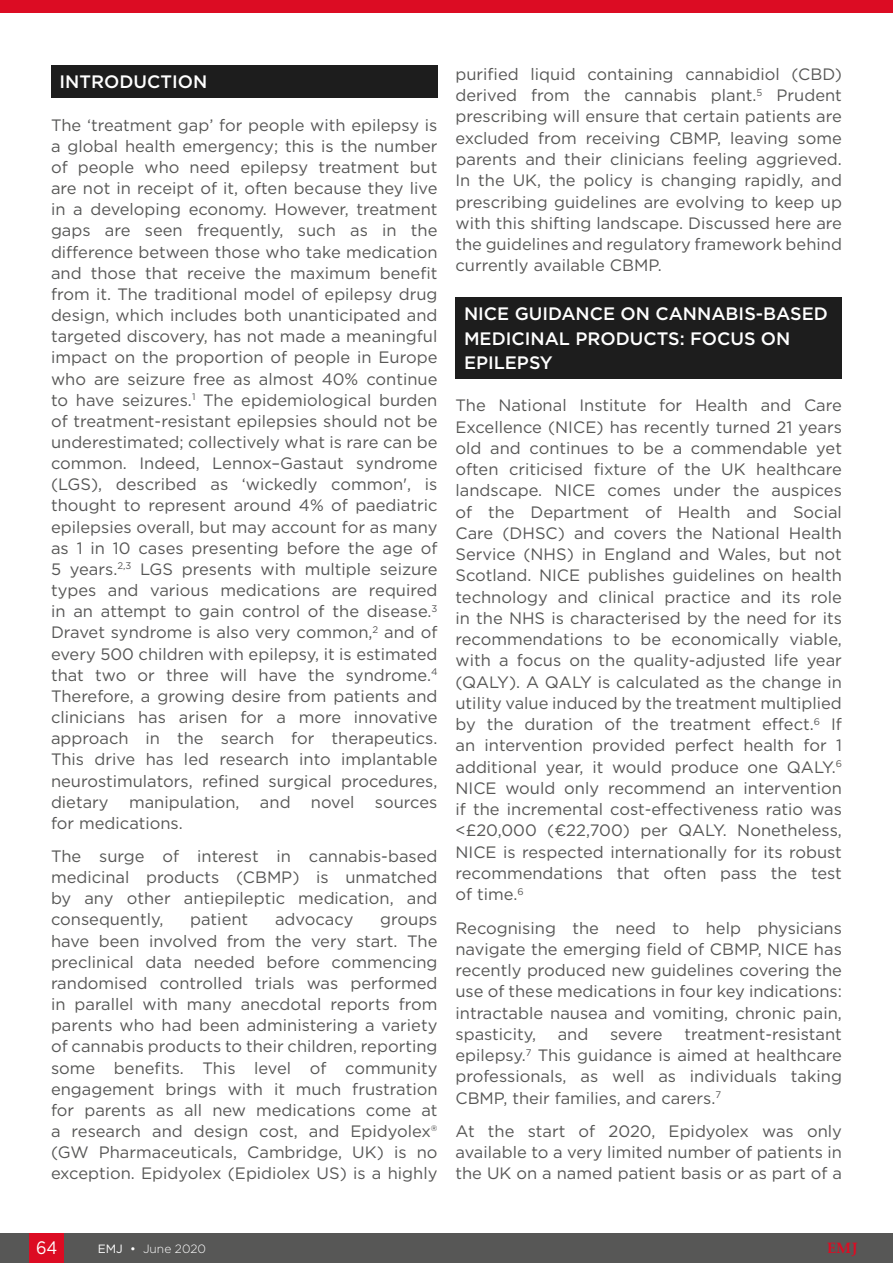
<style>
.page{position:relative;width:893px;height:1263px;background:#fff}
.page>*{position:absolute;margin:0;border:0;box-sizing:border-box;transform-origin:0 0}
.H1__Heading_1{font:500 18px/24.3px "Gotham";color:#fff}
.t1{font:18px "Gotham";color:#fff;scale:.9 1}
.H1b__Symposium_Titl{font:16.5px/21.1px "Gotham";color:#575756;text-align:justify}
.t2{font:700 15px "Palatino Linotype";color:#dc0c23}
.t3{font:300 12px "Gotham";color:#fff}
.s1{font-weight:400}
</style>
<div class="page">
<div style="left:0;top:1233px;width:893px;height:30px;background:#575756"></div>
<div style="left:30px;top:1233px;width:34px;height:30px;background:#dc0c23"></div>
<div style="left:0;top:0;width:893px;height:13px;background:#dc0c23"></div>
<div style="left:51px;top:65px;width:386px;height:33px;background:#1d1d1d"></div>
<div style="left:455px;top:297px;width:387px;height:82px;background:#1d1d1d"></div>
<p class="H1__Heading_1" style="left:60px;top:69px;width:149px">INTRODUCTION</p>
<p class="H1b__Symposium_Titl" style="left:51px;top:114px;width:388px">The ‘treatment gap’ for people with epilepsy is a global health emergency; this is the number of people who need epilepsy treatment but are not in receipt of it, often because they live in a developing economy. However, treatment gaps are seen frequently, such as in the difference between those who take medication and those that receive the maximum benefit from it. The traditional model of epilepsy drug design, which includes both unanticipated and targeted discovery, has not made a meaningful impact on the proportion of people in Europe who are seizure free as almost 40% continue to have seizures.<sup>1</sup> The epidemiological burden of treatment-resistant epilepsies should not be underestimated; collectively what is rare can be common. Indeed, Lennox–Gastaut syndrome (LGS), described as ‘wickedly common', is thought to represent around 4% of paediatric epilepsies overall, but may account for as many as 1 in 10 cases presenting before the age of 5 years.<sup>2,3</sup> LGS presents with multiple seizure types and various medications are required in an attempt to gain control of the disease.<sup>3<br></sup>Dravet syndrome is also very common,<sup>2</sup> and of every 500 children with epilepsy, it is estimated that two or three will have the syndrome.<sup>4<br></sup>Therefore, a growing desire from patients and clinicians has arisen for a more innovative approach in the search for therapeutics.<br>This drive has led research into implantable neurostimulators, refined surgical procedures, dietary manipulation, and novel sources for medications.</p>
<p class="H1b__Symposium_Titl" style="left:51px;top:845px;width:388px">The surge of interest in cannabis-based medicinal products (CBMP) is unmatched by any other antiepileptic medication, and consequently,</p>
<p class="H1b__Symposium_Titl" style="left:190px;top:909px;width:60px">patient</p>
<p class="H1b__Symposium_Titl" style="left:275px;top:909px;width:80px">advocacy</p>
<p class="H1b__Symposium_Titl" style="left:51px;top:909px;width:388px;text-indent:329px">groups have been involved from the very start. The preclinical data needed before commencing randomised controlled trials was performed in parallel with many anecdotal reports from parents who had been administering a variety of cannabis products to their children, reporting some benefits. This level of community engagement brings with it much frustration for parents as all new medications come at a research and design cost, and Epidyolex® (GW Pharmaceuticals, Cambridge, UK) is no exception. Epidyolex (Epidiolex US) is a highly</p>
<p class="H1b__Symposium_Titl" style="left:455px;top:63px;width:388px">purified liquid containing cannabidiol (CBD) derived from the cannabis plant.<sup>5</sup> Prudent prescribing will ensure that certain patients are excluded from receiving CBMP, leaving some parents and their clinicians feeling aggrieved.<br>In the UK, the policy is changing rapidly, and prescribing guidelines are evolving to keep up with this shifting landscape. Discussed here are the guidelines and regulatory framework behind currently available CBMP.</p>
<p class="H1__Heading_1" style="left:464px;top:302px;width:365px">NICE GUIDANCE ON CANNABIS-BASED<br>MEDICINAL PRODUCTS: FOCUS ON<br>EPILEPSY</p>
<p class="H1b__Symposium_Titl" style="left:455px;top:394px;width:388px">The National Institute for Health and Care Excellence (NICE) has recently turned 21 years old and continues to be a commendable yet often criticised fixture of the UK healthcare landscape. NICE comes under the auspices of the Department of Health and Social Care (DHSC) and covers the National Health Service (NHS) in England and Wales, but not Scotland. NICE publishes guidelines on health technology and clinical practice and its role in the NHS is characterised by the need for its recommendations to be economically viable, with a focus on the quality-adjusted life year (QALY). A QALY is calculated as the change in utility value induced by the treatment multiplied by the duration of the treatment effect.<sup>6</sup> If an intervention provided perfect health for 1 additional year, it would produce one QALY.<sup>6<br></sup>NICE would only recommend an intervention if the incremental cost-effectiveness ratio was &lt;£20,000 (€22,700) per QALY. Nonetheless, NICE is respected internationally for its robust recommendations that often pass the test of time.<sup>6</sup></p>
<p class="H1b__Symposium_Titl" style="left:455px;top:917px;width:388px">Recognising the need to help physicians navigate the emerging field of CBMP, NICE has recently produced new guidelines covering the use of these medications in four key indications: intractable nausea and vomiting, chronic pain, spasticity,</p>
<p class="H1b__Symposium_Titl" style="left:558px;top:1023px;width:32px">and</p>
<p class="H1b__Symposium_Titl" style="left:610px;top:1023px;width:54px">severe</p>
<p class="H1b__Symposium_Titl" style="left:455px;top:1023px;width:388px;text-indent:229px">treatment-resistant epilepsy.<sup>7</sup> This guidance is aimed at healthcare professionals, as well as individuals taking CBMP, their families, and carers.<sup>7</sup></p>
<p class="H1b__Symposium_Titl" style="left:455px;top:1120px;width:388px">At the start of 2020, Epidyolex was only available to a very limited number of patients in the UK on a named patient basis or as part of a</p>
<p class="t1" style="left:36px;top:1236px;width:25px">64</p>
<p class="t3" style="left:98px;top:1241px;width:110px"><span class="s1">EMJ •</span> June 2020</p>
<p class="t2" style="left:827px;top:1238px;width:32px">EMJ</p>
</div>
